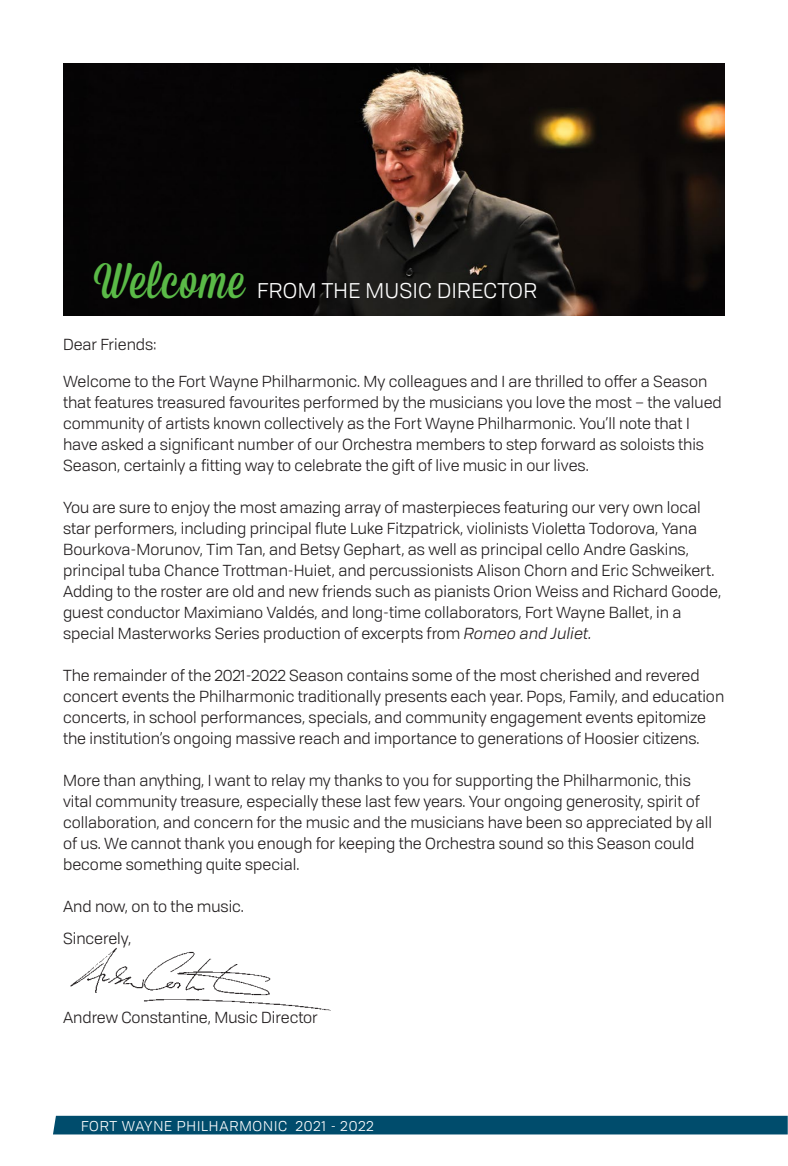
<style>
.page{position:relative;width:788px;height:1166px;background:#fff}
.page>*{position:absolute;margin:0;border:0;box-sizing:border-box;transform-origin:0 0}
.t1{font:49.52px "Mission Script";letter-spacing:.02em;color:#5aba47}
.t2{font:21px "Tofino";letter-spacing:.02em;color:#fff}
.t3{font:15.75px/21px "Tofino";color:#231f20}
.t4{font:14px "Tofino";letter-spacing:.06em;color:#fff}
.s1{font-style:italic}
</style>
<div class="page">
<div style="left:53px;top:1115px;width:734px;height:19px;background:#004c6c"></div>
<img style="left:63px;top:63px;width:661px;height:253px">
<img style="left:70px;top:947px;width:261px;height:64px">
<h1 class="t1" style="left:95px;top:251px;width:151px">Welcome</h1>
<h2 class="t2" style="left:257px;top:275px;width:281px">FROM THE MUSIC DIRECTOR</h2>
<p class="t3" style="left:63px;top:333px;width:95px">Dear Friends:</p>
<p class="t3" style="left:63px;top:370px;width:660px">Welcome to the Fort Wayne Philharmonic. My colleagues and I are thrilled to offer a Season that features treasured favourites performed by the musicians you love the most – the valued community of artists known collectively as the Fort Wayne Philharmonic. You’ll note that I have asked a significant number of our Orchestra members to step forward as soloists this Season, certainly a fitting way to celebrate the gift of live music in our lives.</p>
<p class="t3" style="left:63px;top:496px;width:659px">You are sure to enjoy the most amazing array of masterpieces featuring our very own local star performers, including principal flute Luke Fitzpatrick, violinists Violetta Todorova, Yana Bourkova-Morunov, Tim Tan, and Betsy Gephart, as well as principal cello Andre Gaskins, principal tuba Chance Trottman-Huiet, and percussionists Alison Chorn and Eric Schweikert.<br>Adding to the roster are old and new friends such as pianists Orion Weiss and Richard Goode, guest conductor Maximiano Valdés, and long-time collaborators, Fort Wayne Ballet, in a special Masterworks Series production of excerpts from <span class="s1">Romeo and Juliet.</span></p>
<p class="t3" style="left:63px;top:664px;width:662px">The remainder of the 2021-2022 Season contains some of the most cherished and revered concert events the Philharmonic traditionally presents each year. Pops, Family, and education concerts, in school performances, specials, and community engagement events epitomize the institution’s ongoing massive reach and importance to generations of Hoosier citizens.</p>
<p class="t3" style="left:63px;top:769px;width:650px">More than anything, I want to relay my thanks to you for supporting the Philharmonic, this vital community treasure, especially these last few years. Your ongoing generosity, spirit of collaboration, and concern for the music and the musicians have been so appreciated by all of us. We cannot thank you enough for keeping the Orchestra sound so this Season could become something quite special.</p>
<p class="t3" style="left:63px;top:889px;width:182px;line-height:31.5px">And now, on to the music.<br>Sincerely,</p>
<p class="t3" style="left:63px;top:1005px;width:256px">Andrew Constantine, Music Director</p>
<p class="t4" style="left:81px;top:1115px;width:294px">FORT WAYNE PHILHARMONIC 2021 - 2022</p>
</div>
